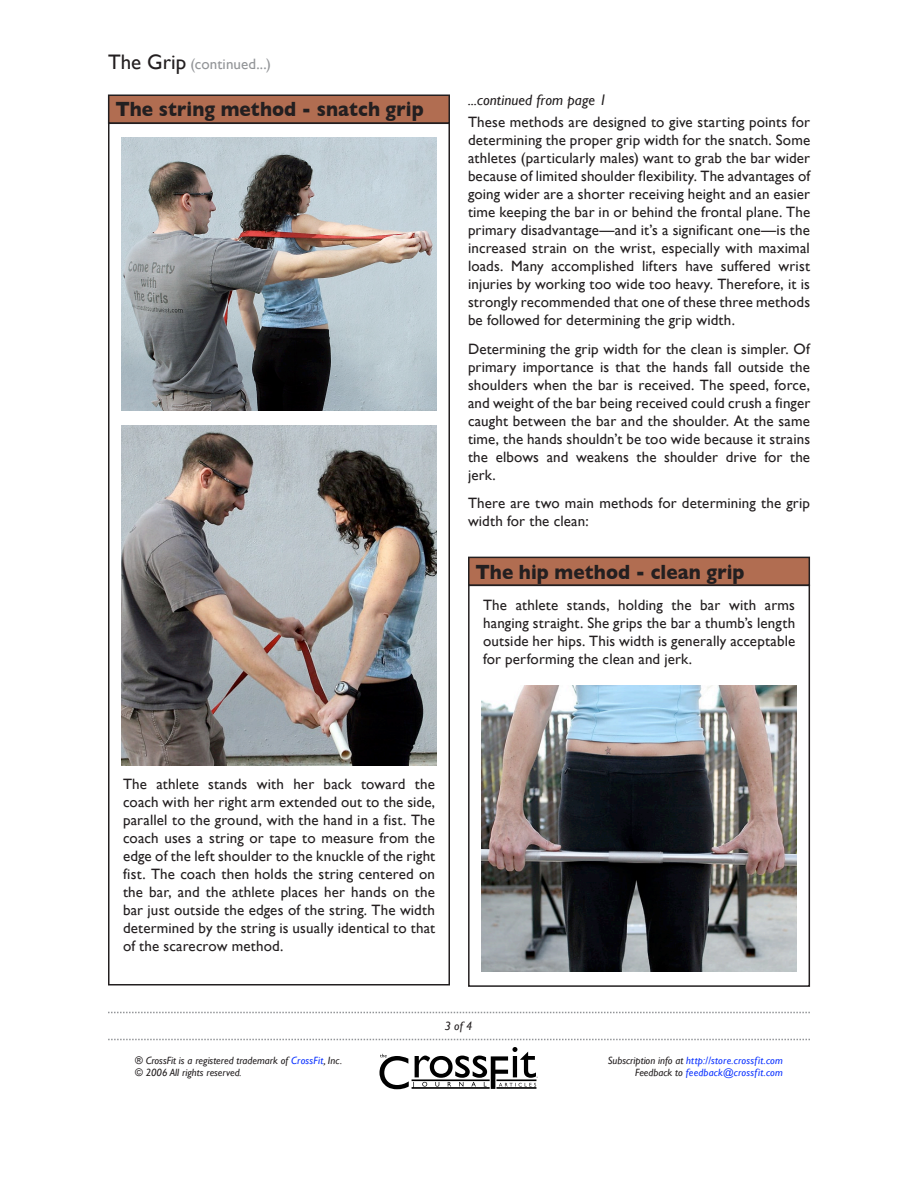
<style>
.page{position:relative;width:918px;height:1188px;background:#fff}
.page>*{position:absolute;margin:0;border:0;box-sizing:border-box;transform-origin:0 0}
.t1{font:700 21px "Gill Sans";letter-spacing:.005em;color:#231f20;scale:.9 1}
.t2{font:15px/18px "Gill Sans";letter-spacing:.01em;color:#231f20;text-align:justify}
.t3{font:15px "Gill Sans";letter-spacing:.01em;color:#939598}
.t4{font:italic 15px "Gill Sans";letter-spacing:.005em;color:#231f20}
.t5{font:italic 12px "Gill Sans";color:#231f20}
.t6{font:italic 10.5px/12.6px "Gill Sans";letter-spacing:.015em;color:#0a31ff;text-align:right}
.t7{font:italic 10.5px/12.6px "Gill Sans";color:#231f20}
.s1{font-size:21px;color:#231f20}
.s2{color:#0a31ff}
.s3{color:#231f20}
</style>
<div class="page">
<svg style="left:380px;top:1047px;width:158px;height:42px"></svg>
<svg style="left:108px;top:1012px;width:702px;height:1px"></svg>
<svg style="left:108px;top:1039px;width:702px;height:1px"></svg>
<div style="left:109px;top:95px;width:340px;height:28px;background:#b16d51"></div>
<div style="left:108px;top:94px;width:342px;height:30px;border:2px solid #231f20"></div>
<div style="left:108px;top:123px;width:342px;height:863px;border:2px solid #231f20"></div>
<img style="left:121px;top:138px;width:316px;height:272px">
<img style="left:121px;top:425px;width:316px;height:340px">
<div style="left:469px;top:557px;width:340px;height:28px;background:#b16d51"></div>
<div style="left:468px;top:557px;width:342px;height:29px;border:2px solid #231f20"></div>
<div style="left:468px;top:585px;width:342px;height:402px;border:2px solid #231f20"></div>
<img style="left:482px;top:685px;width:315px;height:287px">
<p class="t3" style="left:108px;top:55px;width:165px"><span class="s1">The Grip</span> (continued...)</p>
<h1 class="t1" style="left:115px;top:97px;width:344px">The string method - snatch grip</h1>
<p class="t4" style="left:468px;top:91px;width:141px">...continued from page 1</p>
<p class="t2" style="left:468px;top:113px;width:344px">These methods are designed to give starting points for determining the proper grip width for the snatch. Some athletes (particularly males) want to grab the bar wider because of limited shoulder flexibility. The advantages of going wider are a shorter receiving height and an easier time keeping the bar in or behind the frontal plane. The primary disadvantage—and it’s a significant one—is the increased strain on the wrist, especially with maximal loads. Many accomplished lifters have suffered wrist injuries by working too wide too heavy. Therefore, it is strongly recommended that one of these three methods be followed for determining the grip width.</p>
<p class="t2" style="left:468px;top:339px;width:344px">Determining the grip width for the clean is simpler. Of primary importance is that the hands fall outside the shoulders when the bar is received. The speed, force, and weight of the bar being received could crush a finger caught between the bar and the shoulder. At the same time, the hands shouldn’t be too wide because it strains the elbows and weakens the shoulder drive for the jerk.</p>
<p class="t2" style="left:468px;top:494px;width:343px">There are two main methods for determining the grip width for the clean:</p>
<h1 class="t1" style="left:476px;top:559px;width:301px">The hip method - clean grip</h1>
<p class="t2" style="left:483px;top:596px;width:314px">The athlete stands, holding the bar with arms hanging straight. She grips the bar a thumb’s length outside her hips. This width is generally acceptable for performing the clean and jerk.</p>
<p class="t2" style="left:123px;top:775px;width:314px">The athlete stands with her back toward the coach with her right arm extended out to the side, parallel to the ground, with the hand in a fist. The coach uses a string or tape to measure from the edge of the left shoulder to the knuckle of the right fist. The coach then holds the string centered on the bar, and the athlete places her hands on the bar just outside the edges of the string. The width determined by the string is usually identical to that of the scarecrow method.</p>
<p class="t5" style="left:445px;top:1019px;width:29px">3 of 4</p>
<p class="t7" style="left:135px;top:1054px;width:209px">® CrossFit is a registered trademark of <span class="s2">CrossFit</span>, Inc. © 2006 All rights reserved.</p>
<p class="t6" style="left:608px;top:1054px;width:177px"><span class="s3">Subscription info at</span> http://store.crossfit.com<br><span class="s3">Feedback to</span> feedback@crossfit.com</p>
</div>
